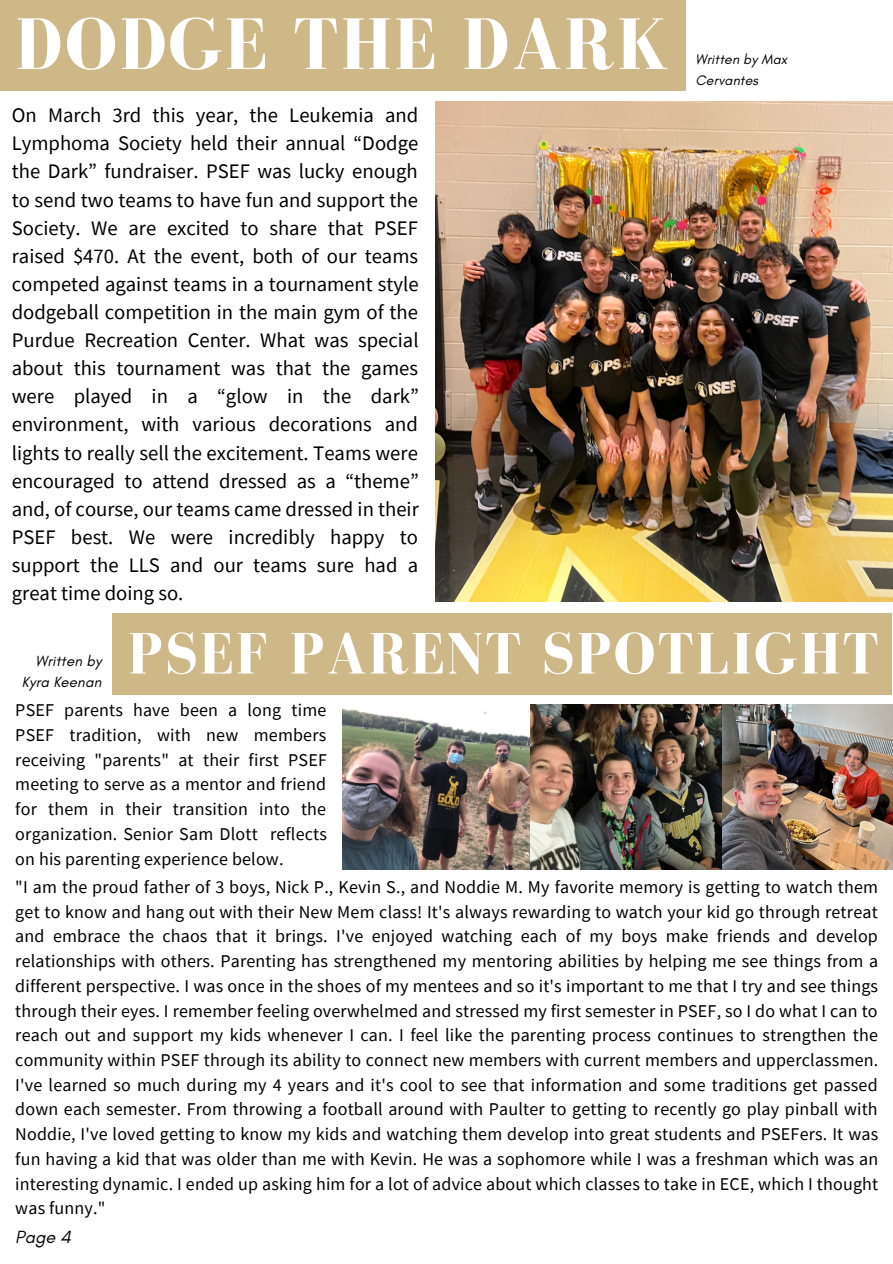
<style>
.page{position:relative;width:893px;height:1264px;background:#fff}
.page>*{position:absolute;margin:0;border:0;box-sizing:border-box;transform-origin:0 0}
.t1{font:700 75px "Bodoni FLF";letter-spacing:.03em;color:#fff}
.t2{font:700 60px "Bodoni FLF";letter-spacing:.03em;color:#fff}
.t3{font:20.7px/28px "Source Sans Pro";color:#000;text-align:justify}
.t4{font:18px/24.8px "Source Sans Pro";letter-spacing:.01em;color:#000;text-align:justify}
.t5{font:italic 18px "Glacial Indifference";color:#000}
.t6{font:italic 15px "Glacial Indifference";letter-spacing:.01em;color:#000}
.t7{font:italic 14.1px/20.1px "Glacial Indifference";letter-spacing:.01em;color:#000}
</style>
<div class="page">
<div style="left:0;top:0;width:685px;height:90px;background:#ceb888"></div>
<div style="left:113px;top:613px;width:778px;height:81px;background:#ceb888"></div>
<img style="left:435px;top:102px;width:457px;height:499px">
<img style="left:529px;top:704px;width:193px;height:165px">
<img style="left:343px;top:708px;width:186px;height:161px">
<img style="left:722px;top:704px;width:170px;height:165px">
<h1 class="t1" style="left:15px;top:3px;width:655px">DODGE THE DARK</h1>
<p class="t3" style="left:12px;top:101px;width:408px">On March 3rd this year, the Leukemia and Lymphoma Society held their annual “Dodge the Dark” fundraiser. PSEF was lucky enough to send two teams to have fun and support the Society. We are excited to share that PSEF raised $470. At the event, both of our teams competed against teams in a tournament style dodgeball competition in the main gym of the Purdue Recreation Center. What was special about this tournament was that the games were played in a “glow in the dark” environment, with various decorations and lights to really sell the excitement. Teams were encouraged to attend dressed as a “theme” and, of course, our teams came dressed in their PSEF best. We were incredibly happy to support the LLS and our teams sure had a great time doing so.</p>
<p class="t7" style="left:695px;top:49px;width:93px">Written by Max<br>Cervantes</p>
<p class="t6" style="left:36px;top:651px;width:67px">Written by</p>
<p class="t6" style="left:22px;top:673px;width:81px">Kyra Keenan</p>
<h2 class="t2" style="left:128px;top:621px;width:752px">PSEF PARENT SPOTLIGHT</h2>
<p class="t4" style="left:15px;top:697px;width:313px">PSEF parents have been a long time PSEF tradition, with new members receiving "parents" at their first PSEF meeting to serve as a mentor and friend for them in their transition into the organization. Senior Sam Dlott reflects on his parenting experience below.</p>
<p class="t4" style="left:15px;top:874px;width:864px">"I am the proud father of 3 boys, Nick P., Kevin S., and Noddie M. My favorite memory is getting to watch them get to know and hang out with their New Mem class! It's always rewarding to watch your kid go through retreat and embrace the chaos that it brings. I've enjoyed watching each of my boys make friends and develop relationships with others. Parenting has strengthened my mentoring abilities by helping me see things from a different perspective. I was once in the shoes of my mentees and so it's important to me that I try and see things through their eyes. I remember feeling overwhelmed and stressed my first semester in PSEF, so I do what I can to reach out and support my kids whenever I can. I feel like the parenting process continues to strengthen the community within PSEF through its ability to connect new members with current members and upperclassmen.<br>I've learned so much during my 4 years and it's cool to see that information and some traditions get passed down each semester. From throwing a football around with Paulter to getting to recently go play pinball with Noddie, I've loved getting to know my kids and watching them develop into great students and PSEFers. It was fun having a kid that was older than me with Kevin. He was a sophomore while I was a freshman which was an interesting dynamic. I ended up asking him for a lot of advice about which classes to take in ECE, which I thought was funny."</p>
<p class="t5" style="left:15px;top:1226px;width:57px">Page 4</p>
</div>
